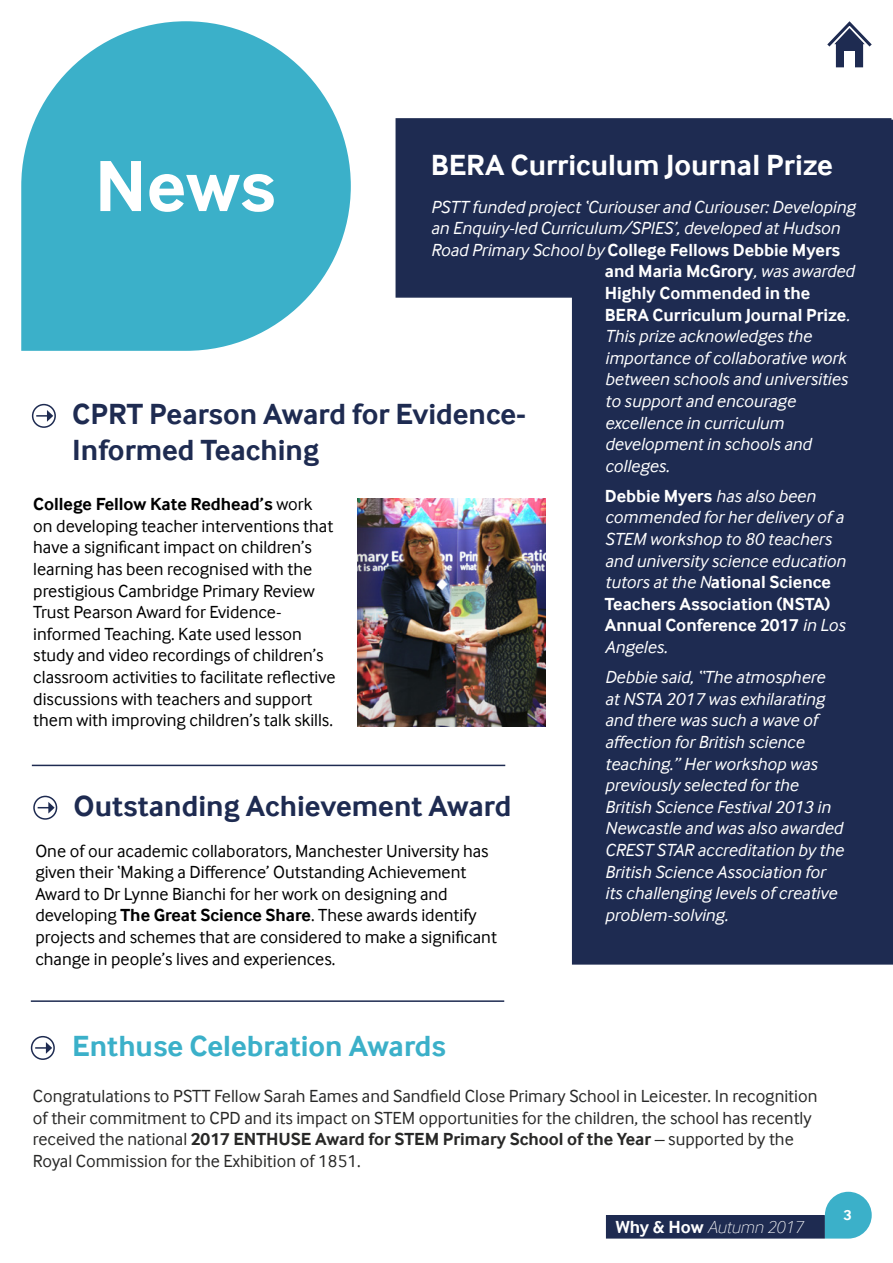
<style>
.page{position:relative;width:893px;height:1263px;background:#fff}
.page>*{position:absolute;margin:0;border:0;box-sizing:border-box;transform-origin:0 0}
.t1{font:700 75px "Inter Face";color:#fff}
.t2{font:700 30px/36px "Inter Face";color:#1e2b51}
.t3{font:700 30px "Inter Face";color:#fff}
.t4{font:700 30px "Inter Face";color:#3bb0c9}
.t5{font:italic 18px/21.6px "Inter Face";color:#fff}
.t6{font:18px/21.6px "Inter Face";color:#000}
.t7{font:18px/21.6px "Inter Face";color:#282827}
.t8{font:700 18px "Inter Face";color:#fff}
.t9{font:italic 100 18px "Inter Face";color:#fff}
.t10{font:700 15px "Inter Face";color:#fff}
.s1{font-weight:400;font-style:italic}
.s2{font-weight:700;font-style:normal}
.s3{font-weight:700}
</style>
<div class="page">
<svg style="left:827px;top:21px;width:45px;height:29px"></svg>
<div style="left:836px;top:44px;width:27px;height:23px;background:#1e2b51"></div>
<div style="left:844px;top:52px;width:11px;height:20px;background:#fff"></div>
<div style="left:396px;top:118px;width:495px;height:180px;background:#1e2b51;border:2px solid #1e2b51"></div>
<div style="left:573px;top:120px;width:319px;height:844px;background:#1e2b51"></div>
<div style="left:572px;top:120px;width:321px;height:845px;border:2px solid #1e2b51"></div>
<svg style="left:21px;top:21px;width:330px;height:330px;fill:#3bb0c9"></svg>
<hr style="left:31px;top:1000px;width:473px;height:2px;background:#1e2b51">
<svg style="left:36px;top:410px;width:17px;height:12px"></svg>
<div style="left:32px;top:404px;width:24px;height:24px;border:2px solid #1e2b51;border-radius:50%"></div>
<svg style="left:35px;top:1042px;width:17px;height:12px"></svg>
<div style="left:31px;top:1036px;width:24px;height:24px;border:2px solid #1e2b51;border-radius:50%"></div>
<div style="left:607px;top:1216px;width:217px;height:22px;background:#1e2b51"></div>
<div style="left:606px;top:1215px;width:219px;height:23px;border:2px solid #1e2b51"></div>
<svg style="left:825px;top:1192px;width:47px;height:46px;background:#5abcd1"></svg>
<img style="left:358px;top:498px;width:188px;height:228px">
<svg style="left:38px;top:802px;width:16px;height:11px"></svg>
<div style="left:33px;top:796px;width:24px;height:24px;border:2px solid #1e2b51;border-radius:50%"></div>
<hr style="left:32px;top:765px;width:473px;height:1px;background:#1e2b51">
<h2 class="t3" style="left:431px;top:147px;width:404px">BERA Curriculum Journal Prize</h2>
<h1 class="t1" style="left:95px;top:143px;width:183px">News</h1>
<p class="t5" style="left:431px;top:196px;width:426px">PSTT funded project ‘Curiouser and Curiouser: Developing</p>
<p class="t5" style="left:431px;top:217px;width:411px">an Enquiry-led Curriculum/SPIES’, developed at Hudson</p>
<p class="t8" style="left:431px;top:239px;width:411px"><span class="s1">Road Primary School by</span> College Fellows Debbie Myers</p>
<p class="t8" style="left:605px;top:261px;width:251px">and Maria McGrory<span class="s1">, was awarded</span></p>
<p class="t8" style="left:605px;top:282px;width:207px">Highly Commended in the</p>
<p class="t8" style="left:605px;top:304px;width:246px">BERA Curriculum Journal Prize<span class="s1">.</span></p>
<p class="t5" style="left:605px;top:325px;width:208px">This prize acknowledges the</p>
<p class="t5" style="left:605px;top:347px;width:243px">importance of collaborative work</p>
<p class="t5" style="left:605px;top:368px;width:244px">between schools and universities</p>
<p class="t5" style="left:605px;top:390px;width:192px">to support and encourage</p>
<p class="t5" style="left:605px;top:412px;width:180px">excellence in curriculum</p>
<p class="t5" style="left:605px;top:433px;width:208px">development in schools and</p>
<p class="t5" style="left:605px;top:455px;width:66px">colleges.</p>
<p class="t5" style="left:605px;top:485px;width:242px"><span class="s2">Debbie Myers</span> has also been commended for her delivery of a<br>STEM workshop to 80 teachers and university science education tutors at the N<span class="s2">ational Science<br>Teachers Association (NSTA)<br>Annual Conference 2017</span> in Los<br>Angeles.</p>
<p class="t5" style="left:605px;top:666px;width:240px">Debbie said, “The atmosphere at NSTA 2017 was exhilarating and there was such a wave of affection for British science teaching.” Her workshop was previously selected for the<br>British Science Festival 2013 in<br>Newcastle and was also awarded<br>CREST STAR accreditation by the<br>British Science Association for its challenging levels of creative problem-solving.</p>
<h2 class="t2" style="left:72px;top:396px;width:455px">CPRT Pearson Award for Evidence-<br>Informed Teaching</h2>
<p class="t6" style="left:33px;top:493px;width:304px"><span class="s3">College Fellow Kate Redhead’s</span> work on developing teacher interventions that have a significant impact on children’s learning has been recognised with the prestigious Cambridge Primary Review Trust Pearson Award for Evidence&shy;informed Teaching. Kate used lesson study and video recordings of children’s classroom activities to facilitate reflective discussions with teachers and support them with improving children’s talk skills.</p>
<h2 class="t2" style="left:74px;top:788px;width:439px">Outstanding Achievement Award</h2>
<p class="t6" style="left:35px;top:840px;width:463px">One of our academic collaborators, Manchester University has given their ‘Making a Difference’ Outstanding Achievement Award to Dr Lynne Bianchi for her work on designing and developing <span class="s3">The Great Science Share</span>. These awards identify projects and schemes that are considered to make a significant change in people’s lives and experiences.</p>
<h2 class="t4" style="left:72px;top:1028px;width:375px">Enthuse Celebration Awards</h2>
<p class="t7" style="left:33px;top:1085px;width:786px">Congratulations to PSTT Fellow Sarah Eames and Sandfield Close Primary School in Leicester. In recognition of their commitment to CPD and its impact on STEM opportunities for the children, the school has recently received the national <span class="s3">2017 ENTHUSE Award for STEM Primary School of the Year</span> – supported by the Royal Commission for the Exhibition of 1851.</p>
<p class="t9" style="left:616px;top:1217px;width:188px"><span class="s2">Why &amp; How</span> Autumn 2017</p>
<p class="t10" style="left:844px;top:1206px;width:10px">3</p>
</div>
